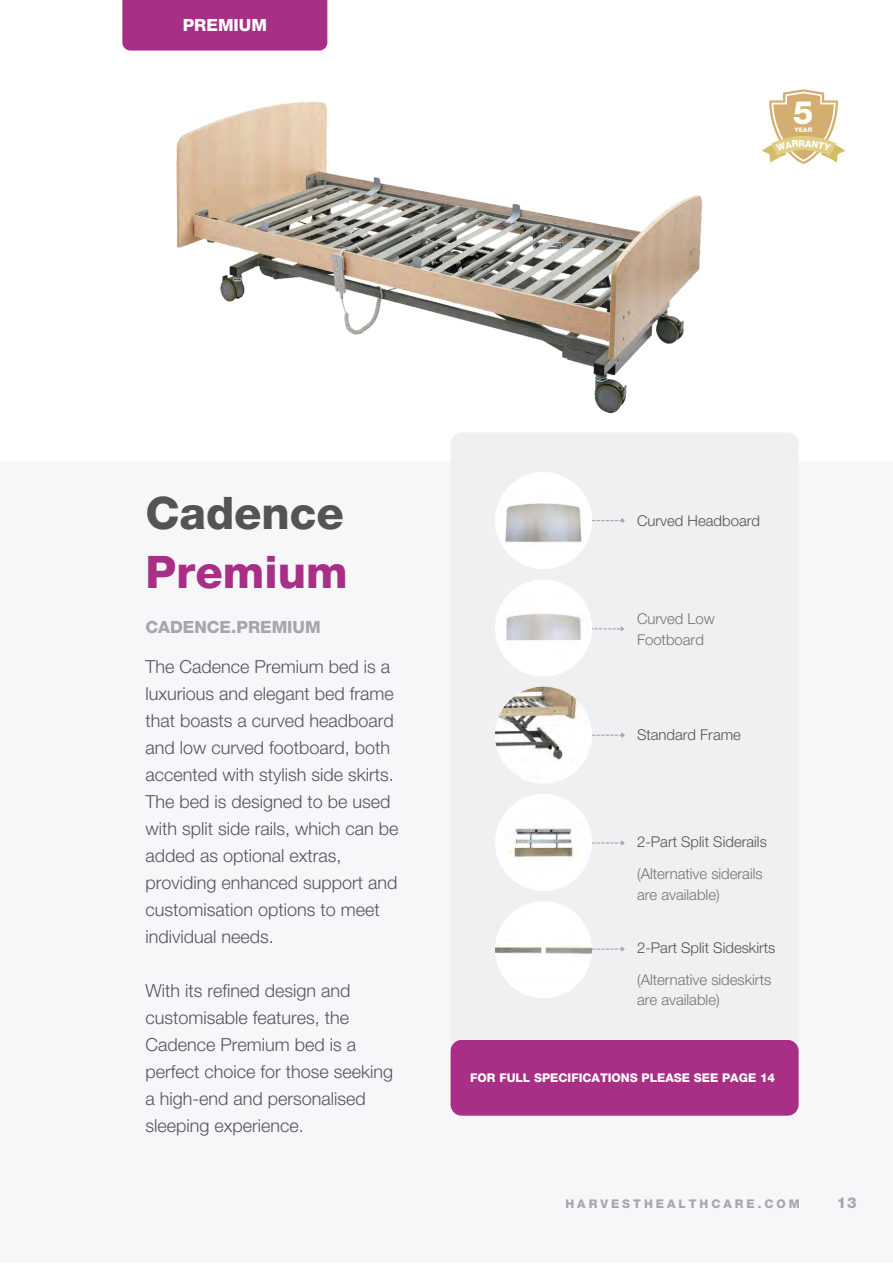
<style>
.page{position:relative;width:893px;height:1264px;background:#fff}
.page>*{position:absolute;margin:0;border:0;box-sizing:border-box;transform-origin:0 0}
.t1{font:800 44.85px "Helvetica Neue";color:#545454}
.t2{font:800 44.85px "Helvetica Neue";color:#a82e86}
.t3{font:800 32.1px "Helvetica Neue";color:#fff}
.t4{font:300 18px/27px "Helvetica Neue";color:#53565c}
.t5{font:800 16.8px "Helvetica Neue";color:#a6a7aa}
.t6{font:800 16.8px "Helvetica Neue";color:#fff}
.t7{font:800 15px "Helvetica Neue";color:#a6a7aa}
.t8{font:300 14.85px/20.5px "Helvetica Neue";color:#737373}
.t9{font:300 14.85px "Helvetica Neue";color:#545454}
.t10{font:800 12px "Helvetica Neue";color:#fff}
.t11{font:800 12px "Helvetica Neue";letter-spacing:.25em;color:#a6a7aa}
.t12{font:800 6.3px "Helvetica Neue";color:#fff}
</style>
<div class="page">
<div style="left:0;top:463px;width:892px;height:799px;background:#f7f7f9"></div>
<div style="left:450px;top:432px;width:348px;height:684px;background:#f0f0f3;border-radius:11px"></div>
<div style="left:122px;top:0;width:205px;height:51px;background:#a82e86"></div>
<div style="left:450px;top:1039px;width:348px;height:76px;background:#a82e86;border-radius:11px"></div>
<img style="left:495px;top:472px;width:97px;height:97px;border-radius:50%">
<img style="left:495px;top:686px;width:97px;height:97px;border-radius:50%">
<svg style="left:592px;top:626px;width:32px;height:5px"></svg>
<img style="left:495px;top:579px;width:97px;height:97px;border-radius:50%">
<img style="left:495px;top:794px;width:97px;height:97px;border-radius:50%">
<img style="left:495px;top:901px;width:97px;height:97px;border-radius:50%">
<svg style="left:592px;top:733px;width:33px;height:5px"></svg>
<svg style="left:592px;top:841px;width:33px;height:4px"></svg>
<svg style="left:592px;top:947px;width:33px;height:5px"></svg>
<svg style="left:592px;top:518px;width:33px;height:5px"></svg>
<hr style="left:541px;top:936px;width:4px;height:24px;background:#fff">
<img style="left:176px;top:101px;width:527px;height:336px">
<svg style="left:762px;top:89px;width:83px;height:75px"></svg>
<p class="t6" style="left:183px;top:15px;width:86px">PREMIUM</p>
<p class="t3" style="left:793px;top:94px;width:22px">5</p>
<p class="t12" style="left:794px;top:126px;width:19px">YEAR</p>
<p class="t1" style="left:145px;top:486px;width:200px">Cadence</p>
<p class="t2" style="left:145px;top:545px;width:204px">Premium</p>
<p class="t5" style="left:145px;top:617px;width:177px">CADENCE.PREMIUM</p>
<p class="t4" style="left:145px;top:652px;width:254px">The Cadence Premium bed is a luxurious and elegant bed frame that boasts a curved headboard and low curved footboard, both accented with stylish side skirts.<br>The bed is designed to be used with split side rails, which can be added as optional extras, providing enhanced support and customisation options to meet individual needs.</p>
<p class="t4" style="left:145px;top:976px;width:249px">With its refined design and customisable features, the<br>Cadence Premium bed is a perfect choice for those seeking a high-end and personalised sleeping experience.</p>
<p class="t9" style="left:637px;top:511px;width:124px">Curved Headboard</p>
<p class="t8" style="left:637px;top:608px;width:79px">Curved Low</p>
<p class="t8" style="left:637px;top:628px;width:68px">Footboard</p>
<p class="t9" style="left:637px;top:725px;width:105px">Standard Frame</p>
<p class="t9" style="left:637px;top:833px;width:131px">2-Part Split Siderails</p>
<p class="t8" style="left:637px;top:863px;width:127px">(Alternative siderails are available)</p>
<p class="t9" style="left:637px;top:938px;width:140px">2-Part Split Sideskirts</p>
<p class="t8" style="left:637px;top:968px;width:136px">(Alternative sideskirts are available)</p>
<p class="t10" style="left:470px;top:1070px;width:306px">FOR FULL SPECIFICATIONS PLEASE SEE PAGE 14</p>
<p class="t11" style="left:565px;top:1196px;width:236px">HARVESTHEALTHCARE.COM</p>
<p class="t7" style="left:836px;top:1193px;width:21px">13</p>
</div>
